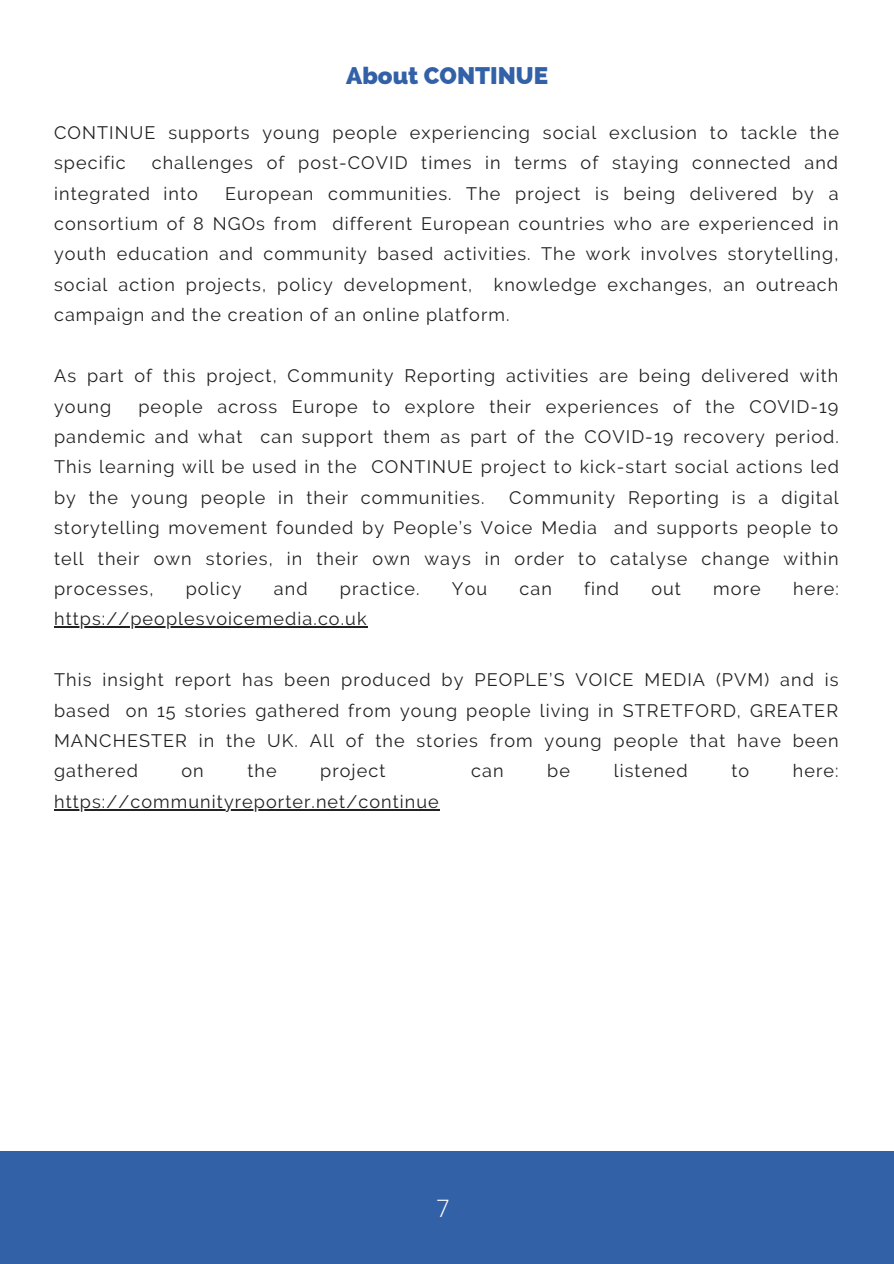
<style>
.page{position:relative;width:894px;height:1264px;background:#fff}
.page>*{position:absolute;margin:0;border:0;box-sizing:border-box;transform-origin:0 0}
.t1{font:800 24px "Raleway";color:#3361a8}
.t2{font:300 24px "Open Sans";color:#fff}
.t3{font:18px/30.5px "Raleway";letter-spacing:.06em;color:#222;text-align:justify}
</style>
<div class="page">
<div style="left:0;top:1150px;width:893px;height:113px;background:#3361a8"></div>
<hr style="left:54px;top:626px;width:313px;height:1px;background:#222">
<hr style="left:54px;top:809px;width:386px;height:1px;background:#222">
<p class="t1" style="left:346px;top:61px;width:203px">About CONTINUE</p>
<p class="t3" style="left:54px;top:117px;width:786px">CONTINUE supports young people experiencing social exclusion to tackle the specific</p>
<p class="t3" style="left:54px;top:148px;width:785px;text-indent:98px">challenges of post-COVID times in terms of staying connected and integrated into</p>
<p class="t3" style="left:54px;top:178px;width:785px;text-indent:171px">European communities. The project is being delivered by a consortium of 8 NGOs from different European countries who are experienced in youth education and community based activities. The work involves storytelling, social action projects, policy development, knowledge exchanges, an outreach campaign and the creation of an online platform.</p>
<p class="t3" style="left:54px;top:360px;width:785px">As part of this project, Community Reporting activities are being delivered with young</p>
<p class="t3" style="left:54px;top:391px;width:786px;text-indent:84px">people across Europe to explore their experiences of the COVID-19 pandemic and what can support them as part of the COVID-19 recovery period.<br>This learning will be used in the CONTINUE project to kick-start social actions led by the young people in their communities.</p>
<p class="t3" style="left:54px;top:482px;width:786px;text-indent:455px">Community Reporting is a digital storytelling movement founded by People’s Voice Media and supports people to tell their own stories, in their own ways in order to catalyse change within processes,</p>
<p class="t3" style="left:186px;top:573px;width:57px">policy</p>
<p class="t3" style="left:274px;top:573px;width:35px">and</p>
<p class="t3" style="left:340px;top:573px;width:81px">practice.</p>
<p class="t3" style="left:451px;top:573px;width:37px">You</p>
<p class="t3" style="left:519px;top:573px;width:34px">can</p>
<p class="t3" style="left:584px;top:573px;width:36px">find</p>
<p class="t3" style="left:651px;top:573px;width:31px">out</p>
<p class="t3" style="left:713px;top:573px;width:49px">more</p>
<p class="t3" style="left:792px;top:573px;width:47px">here:</p>
<p class="t3" style="left:54px;top:604px;width:314px">https://peoplesvoicemedia.co.uk</p>
<p class="t3" style="left:54px;top:664px;width:786px">This insight report has been produced by PEOPLE’S VOICE MEDIA (PVM) and is based on 15 stories gathered from young people living in STRETFORD, GREATER MANCHESTER in the UK. All of the stories from young people that have been gathered</p>
<p class="t3" style="left:181px;top:756px;width:24px">on</p>
<p class="t3" style="left:247px;top:756px;width:31px">the</p>
<p class="t3" style="left:320px;top:756px;width:67px">project</p>
<p class="t3" style="left:471px;top:756px;width:34px">can</p>
<p class="t3" style="left:547px;top:756px;width:24px">be</p>
<p class="t3" style="left:613px;top:756px;width:76px">listened</p>
<p class="t3" style="left:731px;top:756px;width:19px">to</p>
<p class="t3" style="left:792px;top:756px;width:47px">here:</p>
<p class="t3" style="left:54px;top:786px;width:386px">https://communityreporter.net/continue</p>
<p class="t2" style="left:436px;top:1191px;width:15px">7</p>
</div>
